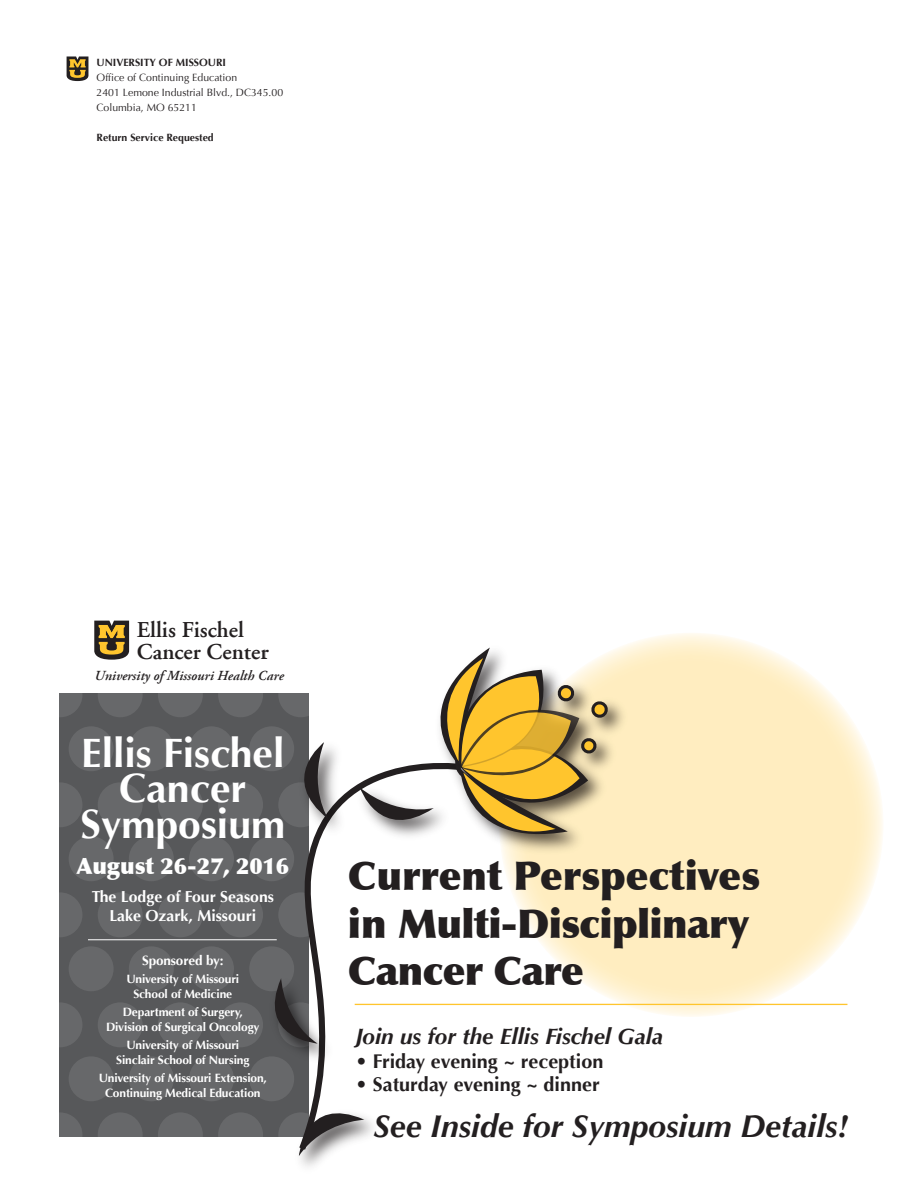
<style>
.page{position:relative;width:918px;height:1188px;background:#fff}
.page>*{position:absolute;margin:0;border:0;box-sizing:border-box;transform-origin:0 0}
.t1{font:700 40.95px/35.7px "Optima";color:#fff;text-align:center}
.t2{font:900 39.6px/47.5px "Optima";letter-spacing:-.015em;color:#231f20}
.t3{font:italic 700 31.8px "Optima";color:#231f20}
.t4{font:600 22.8px/22.6px "Adobe Garamond";color:#231f20}
.t5{font:italic 700 22.5px "Optima";color:#231f20}
.t6{font:900 22.5px "Optima";color:#fff}
.t7{font:700 19.8px "Optima";color:#231f20}
.t8{font:700 15.9px/19px "Optima";color:#fff;text-align:center}
.t9{font:italic 600 13.95px "Adobe Garamond Pro";color:#231f20}
.t10{font:700 13.5px "Optima";letter-spacing:-.01em;color:#fff}
.t11{font:700 12px/15px "Optima";letter-spacing:-.01em;color:#fff;text-align:center}
.t12{font:10.5px/15px "Optima";color:#231f20}
.t13{font:700 10.5px "Optima";color:#231f20}
.s1{font-weight:700}
</style>
<div class="page">
<svg style="left:67px;top:56px;width:21px;height:25px"></svg>
<svg style="left:499px;top:633px;width:385px;height:384px;background:#ffeec4"></svg>
<div style="left:59px;top:693px;width:250px;height:443px;background:#57585a"></div>
<svg style="left:38px;top:672px;width:44px;height:45px"></svg>
<svg style="left:98px;top:672px;width:45px;height:45px;fill:#67686a"></svg>
<svg style="left:158px;top:672px;width:45px;height:45px;fill:#67686a"></svg>
<svg style="left:218px;top:672px;width:45px;height:45px;fill:#67686a"></svg>
<div style="left:69px;top:726px;width:45px;height:45px;background:#67686a;border-radius:50%"></div>
<div style="left:129px;top:726px;width:45px;height:45px;background:#67686a;border-radius:50%"></div>
<div style="left:189px;top:726px;width:45px;height:45px;background:#67686a;border-radius:50%"></div>
<div style="left:249px;top:726px;width:45px;height:45px;background:#67686a;border-radius:50%"></div>
<svg style="left:38px;top:782px;width:44px;height:45px;fill:#67686a"></svg>
<div style="left:98px;top:782px;width:45px;height:45px;background:#67686a;border-radius:50%"></div>
<div style="left:158px;top:782px;width:45px;height:45px;background:#67686a;border-radius:50%"></div>
<div style="left:218px;top:782px;width:45px;height:45px;background:#67686a;border-radius:50%"></div>
<div style="left:69px;top:836px;width:45px;height:45px;background:#67686a;border-radius:50%"></div>
<div style="left:129px;top:836px;width:45px;height:45px;background:#67686a;border-radius:50%"></div>
<div style="left:189px;top:836px;width:45px;height:45px;background:#67686a;border-radius:50%"></div>
<div style="left:249px;top:836px;width:45px;height:45px;background:#67686a;border-radius:50%"></div>
<svg style="left:38px;top:892px;width:44px;height:45px;fill:#67686a"></svg>
<div style="left:98px;top:892px;width:45px;height:45px;background:#67686a;border-radius:50%"></div>
<div style="left:158px;top:892px;width:45px;height:45px;background:#67686a;border-radius:50%"></div>
<div style="left:218px;top:892px;width:45px;height:45px;background:#67686a;border-radius:50%"></div>
<div style="left:69px;top:946px;width:45px;height:45px;background:#67686a;border-radius:50%"></div>
<div style="left:129px;top:946px;width:45px;height:45px;background:#67686a;border-radius:50%"></div>
<div style="left:189px;top:946px;width:45px;height:45px;background:#67686a;border-radius:50%"></div>
<div style="left:249px;top:946px;width:45px;height:45px;background:#67686a;border-radius:50%"></div>
<svg style="left:38px;top:1002px;width:44px;height:45px;fill:#67686a"></svg>
<div style="left:98px;top:1002px;width:45px;height:45px;background:#67686a;border-radius:50%"></div>
<div style="left:158px;top:1002px;width:45px;height:45px;background:#67686a;border-radius:50%"></div>
<div style="left:218px;top:1002px;width:45px;height:45px;background:#67686a;border-radius:50%"></div>
<div style="left:69px;top:1056px;width:45px;height:45px;background:#67686a;border-radius:50%"></div>
<div style="left:129px;top:1056px;width:45px;height:45px;background:#67686a;border-radius:50%"></div>
<div style="left:189px;top:1056px;width:45px;height:45px;background:#67686a;border-radius:50%"></div>
<div style="left:249px;top:1056px;width:45px;height:45px;background:#67686a;border-radius:50%"></div>
<svg style="left:38px;top:1112px;width:44px;height:45px"></svg>
<svg style="left:98px;top:1112px;width:45px;height:45px;fill:#67686a"></svg>
<svg style="left:158px;top:1112px;width:45px;height:45px;fill:#67686a"></svg>
<svg style="left:218px;top:1112px;width:45px;height:45px;fill:#67686a"></svg>
<svg style="left:94px;top:621px;width:35px;height:39px"></svg>
<hr style="left:355px;top:1004px;width:492px;height:1px;background:#ffc52d">
<img style="left:266px;top:642px;width:367px;height:525px">
<svg style="left:259px;top:978px;width:59px;height:66px"></svg>
<svg style="left:299px;top:1094px;width:65px;height:62px"></svg>
<svg style="left:277px;top:742px;width:51px;height:77px"></svg>
<svg style="left:360px;top:648px;width:251px;height:202px"></svg>
<hr style="left:88px;top:939px;width:189px;height:1px;background:#fff">
<p class="t12" style="left:97px;top:55px;width:188px"><span class="s1">UNIVERSITY OF MISSOURI<br></span>Office of Continuing Education<br>2401 Lemone Industrial Blvd., DC345.00<br>Columbia, MO 65211</p>
<p class="t13" style="left:97px;top:131px;width:119px">Return Service Requested</p>
<p class="t4" style="left:137px;top:619px;width:133px">Ellis Fischel<br>Cancer Center</p>
<p class="t9" style="left:95px;top:667px;width:191px">University of Missouri Health Care</p>
<p class="t1" style="left:81px;top:736px;width:206px">Ellis Fischel<br>Cancer<br>Symposium</p>
<p class="t6" style="left:76px;top:853px;width:214px">August 26-27, 2016</p>
<p class="t8" style="left:92px;top:888px;width:184px">The Lodge of Four Seasons<br>Lake Ozark, Missouri</p>
<p class="t10" style="left:142px;top:952px;width:83px">Sponsored by:</p>
<p class="t11" style="left:126px;top:971px;width:114px">University of Missouri<br>School of Medicine</p>
<p class="t11" style="left:106px;top:1004px;width:155px">Department of Surgery,<br>Division of Surgical Oncology</p>
<p class="t11" style="left:116px;top:1037px;width:135px">University of Missouri<br>Sinclair School of Nursing</p>
<p class="t11" style="left:99px;top:1070px;width:170px">University of Missouri Extension,<br>Continuing Medical Education</p>
<p class="t2" style="left:348px;top:853px;width:414px">Current Perspectives in Multi-Disciplinary<br>Cancer Care</p>
<p class="t5" style="left:355px;top:1023px;width:309px">Join us for the Ellis Fischel Gala</p>
<p class="t7" style="left:355px;top:1049px;width:250px">• Friday evening ~ reception</p>
<p class="t7" style="left:355px;top:1073px;width:246px">• Saturday evening ~ dinner</p>
<p class="t3" style="left:373px;top:1107px;width:476px">See Inside for Symposium Details!</p>
</div>
